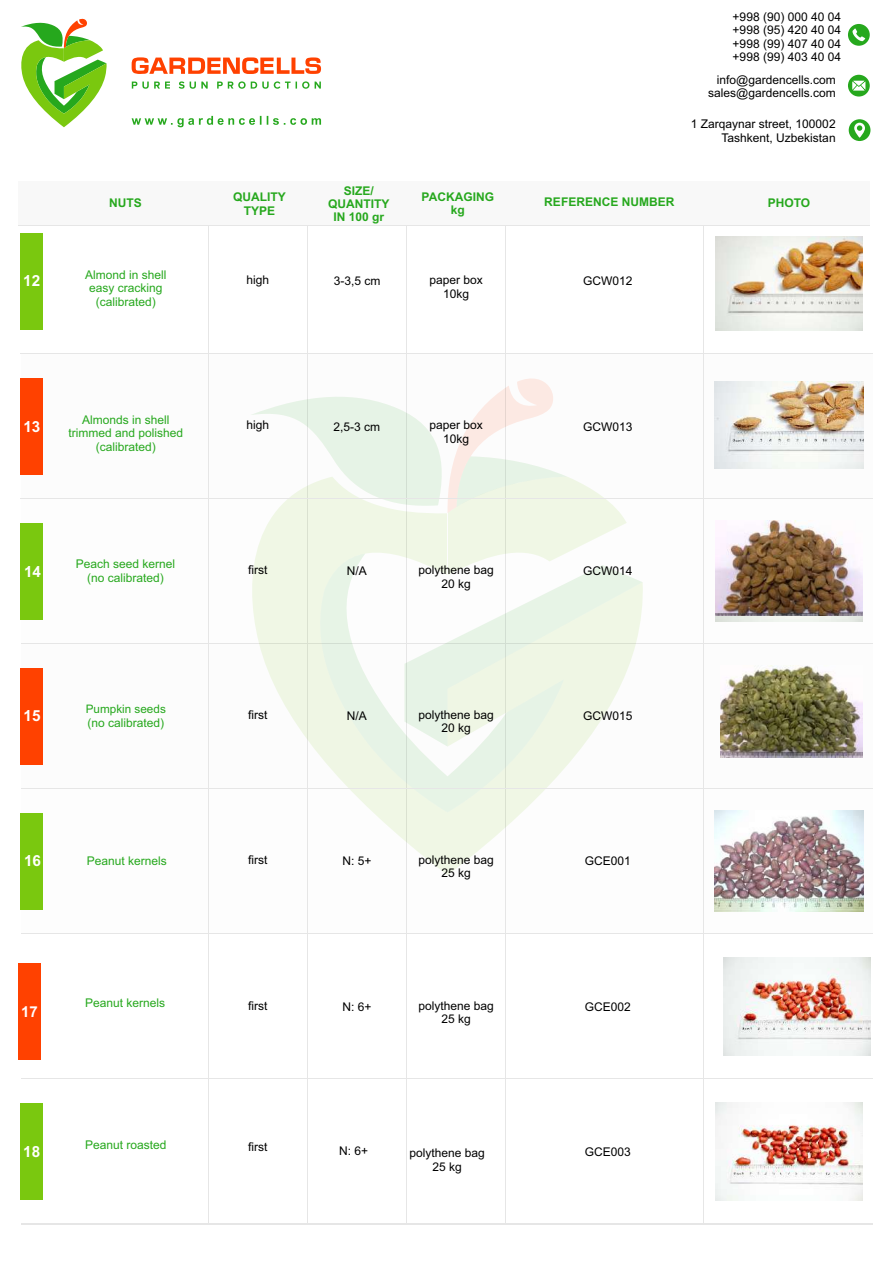
<style>
.page{position:relative;width:893px;height:1263px;background:#fff}
.page>*{position:absolute;margin:0;border:0;box-sizing:border-box;transform-origin:0 0}
.t1{font:700 15.3px "Arial";color:#fff}
.t2{font:700 15px "Arial";color:#fff}
.t3{font:12.15px "Arial";color:#000}
.t4{font:12px/13.4px "Arial";color:#000;text-align:center}
.t5{font:12px/13.4px "Arial";color:#26a81d;text-align:center}
.t6{font:700 12px/13.4px "Arial";color:#26a81d;text-align:center}
.t7{font:11.7px "Arial";color:#26a81d}
</style>
<div class="page">
<div style="left:18px;top:182px;width:851px;height:44px;background:#f8f8f8"></div>
<div style="left:849px;top:119px;width:21px;height:22px;background:#26a81d;border-radius:50%"></div>
<svg style="left:854px;top:123px;width:11px;height:15px"></svg>
<div style="left:848px;top:24px;width:22px;height:22px;background:#26a81d;border-radius:50%"></div>
<svg style="left:852px;top:29px;width:13px;height:12px"></svg>
<svg style="left:848px;top:75px;width:22px;height:22px"></svg>
<svg style="left:852px;top:81px;width:13px;height:10px"></svg>
<svg style="left:132px;top:116px;width:189px;height:11px"></svg>
<svg style="left:21px;top:18px;width:86px;height:109px"></svg>
<img style="left:132px;top:57px;width:189px;height:17px">
<svg style="left:132px;top:81px;width:189px;height:8px"></svg>
<hr style="left:18px;top:226px;width:851px;height:1px;background:#e6e6e6">
<div style="left:21px;top:668px;width:22px;height:96px;background:#ff4100"></div>
<hr style="left:21px;top:643px;width:851px;height:1px;background:#e6e6e6">
<div style="left:21px;top:813px;width:22px;height:96px;background:#7ac80f"></div>
<hr style="left:208px;top:226px;width:1px;height:998px;background:#e6e6e6">
<hr style="left:307px;top:226px;width:1px;height:998px;background:#e6e6e6">
<hr style="left:406px;top:226px;width:1px;height:998px;background:#e6e6e6">
<hr style="left:505px;top:226px;width:1px;height:998px;background:#e6e6e6">
<hr style="left:704px;top:226px;width:1px;height:998px;background:#e6e6e6">
<svg style="left:251px;top:378px;width:316px;height:99px"></svg>
<svg style="left:252px;top:477px;width:391px;height:398px"></svg>
<div style="left:21px;top:233px;width:22px;height:97px;background:#7ac80f"></div>
<div style="left:21px;top:378px;width:22px;height:97px;background:#ff4100"></div>
<hr style="left:21px;top:354px;width:851px;height:1px;background:#e6e6e6">
<div style="left:21px;top:523px;width:22px;height:96px;background:#7ac80f"></div>
<hr style="left:21px;top:498px;width:851px;height:1px;background:#e6e6e6">
<img style="left:716px;top:236px;width:147px;height:95px">
<img style="left:715px;top:381px;width:149px;height:88px">
<img style="left:716px;top:521px;width:147px;height:95px">
<hr style="left:21px;top:788px;width:851px;height:1px;background:#e6e6e6">
<img style="left:720px;top:666px;width:142px;height:91px">
<img style="left:715px;top:811px;width:149px;height:100px">
<hr style="left:21px;top:1224px;width:851px;height:1px;background:#e6e6e6">
<img style="left:716px;top:1102px;width:147px;height:98px">
<div style="left:19px;top:963px;width:22px;height:97px;background:#ff4100"></div>
<div style="left:21px;top:1103px;width:22px;height:97px;background:#7ac80f"></div>
<img style="left:724px;top:958px;width:146px;height:97px">
<hr style="left:21px;top:1078px;width:851px;height:1px;background:#e6e6e6">
<hr style="left:21px;top:934px;width:851px;height:1px;background:#e6e6e6">
<p class="t4" style="left:733px;top:12px;width:110px;text-align:justify">+998 (90) 000 40 04 +998 (95) 420 40 04 +998 (99) 407 40 04 +998 (99) 403 40 04</p>
<p class="t4" style="left:708px;top:74px;width:129px;text-align:right">info@gardencells.com sales@gardencells.com</p>
<p class="t4" style="left:691px;top:119px;width:146px;text-align:right">1 Zarqaynar street, 100002<br>Tashkent, Uzbekistan</p>
<p class="t6" style="left:109px;top:197px;width:34px">NUTS</p>
<p class="t6" style="left:233px;top:191px;width:54px">QUALITY<br>TYPE</p>
<p class="t6" style="left:328px;top:185px;width:63px">SIZE/<br>QUANTITY<br>IN 100 gr</p>
<p class="t6" style="left:422px;top:191px;width:74px">PACKAGING kg</p>
<p class="t6" style="left:544px;top:196px;width:131px">REFERENCE NUMBER</p>
<p class="t6" style="left:768px;top:197px;width:44px">PHOTO</p>
<p class="t1" style="left:23px;top:275px;width:18px">12</p>
<p class="t5" style="left:85px;top:269px;width:83px">Almond in shell easy cracking (calibrated)</p>
<p class="t4" style="left:247px;top:274px;width:24px">high</p>
<p class="t4" style="left:334px;top:276px;width:48px">3-3,5 cm</p>
<p class="t4" style="left:430px;top:274px;width:55px">paper box<br>10kg</p>
<p class="t4" style="left:583px;top:276px;width:51px">GCW012</p>
<p class="t1" style="left:23px;top:421px;width:18px">13</p>
<p class="t5" style="left:68px;top:414px;width:116px">Almonds in shell trimmed and polished (calibrated)</p>
<p class="t4" style="left:247px;top:420px;width:24px">high</p>
<p class="t4" style="left:333px;top:421px;width:48px">2,5-3 cm</p>
<p class="t4" style="left:430px;top:420px;width:55px">paper box<br>10kg</p>
<p class="t4" style="left:583px;top:421px;width:51px">GCW013</p>
<p class="t1" style="left:24px;top:565px;width:18px">14</p>
<p class="t5" style="left:76px;top:559px;width:101px">Peach seed kernel (no calibrated)</p>
<p class="t3" style="left:248px;top:565px;width:21px">first</p>
<p class="t4" style="left:347px;top:566px;width:22px">N/A</p>
<p class="t4" style="left:418px;top:564px;width:77px">polythene bag<br>20 kg</p>
<p class="t4" style="left:583px;top:566px;width:51px">GCW014</p>
<p class="t1" style="left:24px;top:710px;width:18px">15</p>
<p class="t7" style="left:86px;top:705px;width:82px">Pumpkin seeds</p>
<p class="t5" style="left:87px;top:717px;width:78px">(no calibrated)</p>
<p class="t4" style="left:248px;top:709px;width:21px">first</p>
<p class="t4" style="left:347px;top:710px;width:22px">N/A</p>
<p class="t4" style="left:418px;top:709px;width:77px">polythene bag<br>20 kg</p>
<p class="t4" style="left:583px;top:710px;width:51px">GCW015</p>
<p class="t1" style="left:24px;top:855px;width:18px">16</p>
<p class="t5" style="left:87px;top:855px;width:82px">Peanut kernels</p>
<p class="t4" style="left:248px;top:854px;width:21px">first</p>
<p class="t4" style="left:342px;top:855px;width:31px">N: 5+</p>
<p class="t4" style="left:418px;top:854px;width:77px">polythene bag<br>25 kg</p>
<p class="t4" style="left:585px;top:855px;width:48px">GCE001</p>
<p class="t1" style="left:24px;top:1001px;width:18px">17</p>
<p class="t5" style="left:85px;top:997px;width:82px">Peanut kernels</p>
<p class="t4" style="left:248px;top:1000px;width:21px">first</p>
<p class="t4" style="left:342px;top:1001px;width:31px">N: 6+</p>
<p class="t4" style="left:418px;top:1000px;width:77px">polythene bag<br>25 kg</p>
<p class="t4" style="left:585px;top:1001px;width:48px">GCE002</p>
<p class="t2" style="left:21px;top:1006px;width:18px">17</p>
<p class="t5" style="left:85px;top:1139px;width:83px">Peanut roasted</p>
<p class="t4" style="left:248px;top:1141px;width:21px">first</p>
<p class="t4" style="left:339px;top:1145px;width:31px">N: 6+</p>
<p class="t4" style="left:409px;top:1147px;width:77px">polythene bag<br>25 kg</p>
<p class="t1" style="left:23px;top:1146px;width:18px">18</p>
<p class="t4" style="left:585px;top:1146px;width:48px">GCE003</p>
</div>
